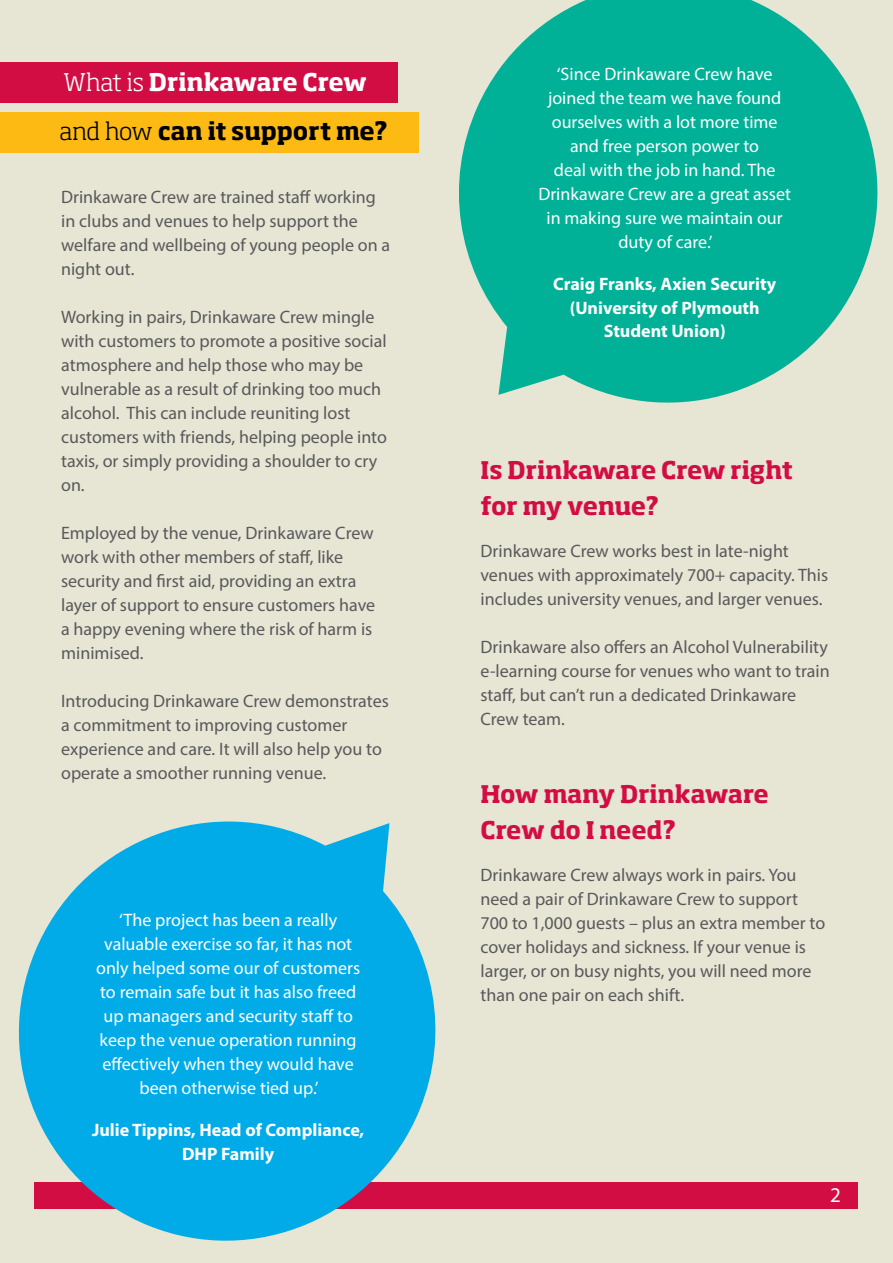
<style>
.page{position:relative;width:893px;height:1263px;background:#e7e5d4}
.page>*{position:absolute;margin:0;border:0;box-sizing:border-box;transform-origin:0 0}
.t1{font:700 24px/36px "Soho Std";letter-spacing:-.01em;color:#d20d44}
.t2{font:700 24px/49.3px "Soho Std";letter-spacing:-.005em;color:#000}
.t3{font:21px "Myriad Pro";color:#fff}
.t4{font:18px/24px "Myriad Pro";color:#58595b}
.t5{font:18px/24px "Myriad Pro";color:#fff;text-align:center}
.t6{font:700 18px/24px "Myriad Pro";color:#fff;text-align:center}
.s1{font-weight:300;color:#fff}
.s2{color:#fff}
.s3{font-weight:300}
</style>
<div class="page">
<div style="left:35px;top:1182px;width:823px;height:26px;background:#d20d44"></div>
<svg style="left:18px;top:821px;width:433px;height:420px;fill:#00abe7"></svg>
<svg style="left:459px;top:0;width:419px;height:403px;fill:#00b198"></svg>
<div style="left:0;top:113px;width:419px;height:40px;background:#fcba13"></div>
<div style="left:0;top:63px;width:397px;height:40px;background:#d20d44"></div>
<h1 class="t2" style="left:60px;top:57px;width:330px"><span class="s1">What is</span> <span class="s2">Drinkaware Crew </span><span class="s3">and how</span> can it support me?</h1>
<p class="t4" style="left:61px;top:184px;width:331px">Drinkaware Crew are trained staff working in clubs and venues to help support the welfare and wellbeing of young people on a night out.</p>
<p class="t4" style="left:61px;top:304px;width:327px">Working in pairs, Drinkaware Crew mingle with customers to promote a positive social atmosphere and help those who may be vulnerable as a result of drinking too much alcohol. This can include reuniting lost customers with friends, helping people into taxis, or simply providing a shoulder to cry on.</p>
<p class="t4" style="left:61px;top:520px;width:316px">Employed by the venue, Drinkaware Crew work with other members of staff, like security and first aid, providing an extra layer of support to ensure customers have a happy evening where the risk of harm is minimised.</p>
<p class="t4" style="left:61px;top:688px;width:329px">Introducing Drinkaware Crew demonstrates a commitment to improving customer experience and care. It will also help you to operate a smoother running venue.</p>
<p class="t5" style="left:96px;top:907px;width:266px">‘The project has been a really valuable exercise so far, it has not only helped some our of customers to remain safe but it has also freed up managers and security staff to keep the venue operation running effectively when they would have been otherwise tied up.’</p>
<p class="t6" style="left:92px;top:1117px;width:274px">Julie Tippins, Head of Compliance,<br>DHP Family</p>
<p class="t5" style="left:538px;top:61px;width:254px">‘Since Drinkaware Crew have joined the team we have found ourselves with a lot more time and free person power to<br>deal with the job in hand. The<br>Drinkaware Crew are a great asset in making sure we maintain our duty of care.’</p>
<p class="t6" style="left:553px;top:271px;width:224px">Craig Franks, Axien Security (University of Plymouth<br>Student Union)</p>
<h1 class="t1" style="left:480px;top:451px;width:314px">Is Drinkaware Crew right for my venue?</h1>
<p class="t4" style="left:480px;top:538px;width:349px">Drinkaware Crew works best in late-night venues with approximately 700+ capacity. This includes university venues, and larger venues.</p>
<p class="t4" style="left:480px;top:634px;width:351px">Drinkaware also offers an Alcohol Vulnerability e-learning course for venues who want to train staff, but can’t run a dedicated Drinkaware Crew team.</p>
<h1 class="t1" style="left:480px;top:775px;width:290px">How many Drinkaware<br>Crew do I need?</h1>
<p class="t4" style="left:480px;top:862px;width:346px">Drinkaware Crew always work in pairs. You need a pair of Drinkaware Crew to support 700 to 1,000 guests – plus an extra member to cover holidays and sickness. If your venue is larger, or on busy nights, you will need more than one pair on each shift.</p>
<p class="t3" style="left:830px;top:1182px;width:12px">2</p>
</div>
